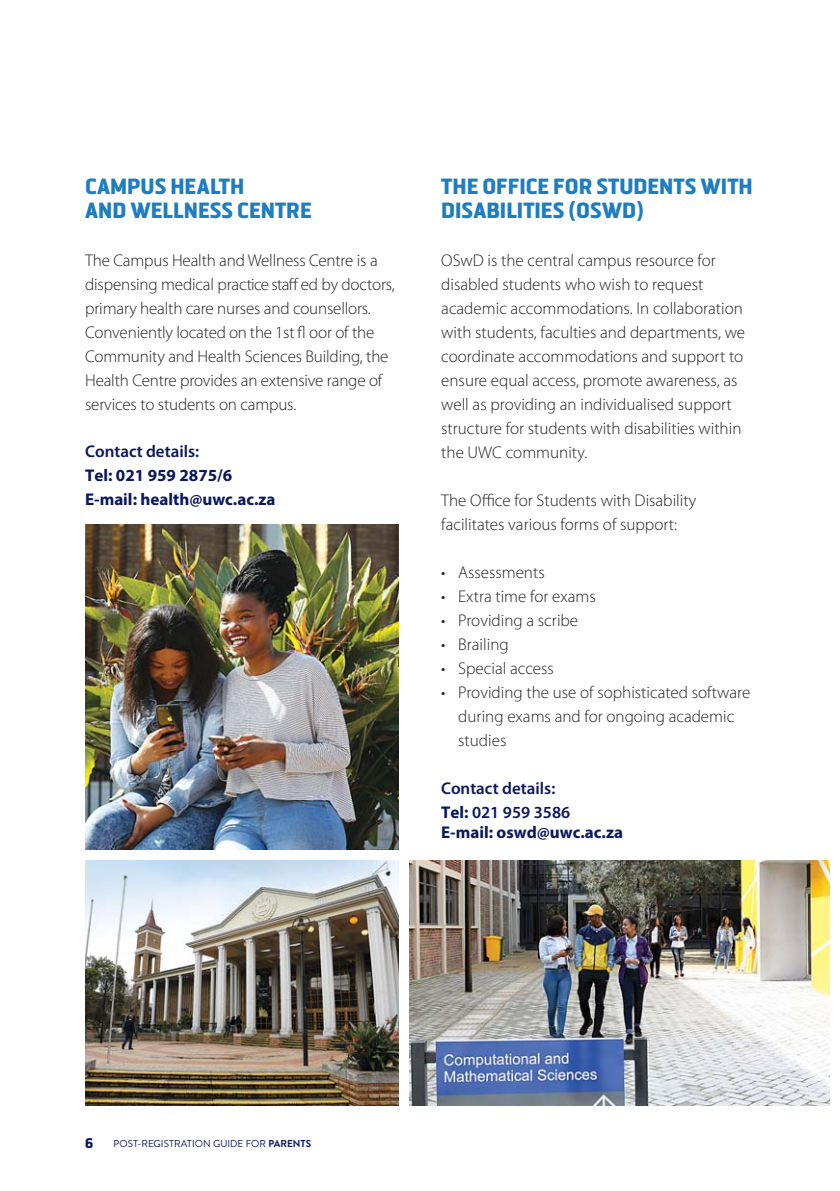
<style>
.page{position:relative;width:840px;height:1191px;background:#fff}
.page>*{position:absolute;margin:0;border:0;box-sizing:border-box;transform-origin:0 0}
.t1{font:700 22px/24px "Manila Sans";color:#1e7dc0}
.t2{font:300 17px/24px "Myriad Pro";color:#231f20}
.t3{font:700 17px/24px "Myriad Pro";color:#0a185c}
.t4{font:600 17px/24.2px "Myriad Pro";color:#0a185c}
.t5{font:700 14px "Manila Sans";color:#0a185c}
.t6{font:10px "Brandon Text";color:#0a185c}
.s1{font-weight:700}
</style>
<div class="page">
<img style="left:85px;top:524px;width:313px;height:325px">
<img style="left:85px;top:860px;width:313px;height:246px">
<img style="left:409px;top:860px;width:419px;height:246px">
<p class="t1" style="left:85px;top:176px;width:228px">CAMPUS HEALTH<br>AND WELLNESS CENTRE</p>
<p class="t2" style="left:85px;top:249px;width:311px">The Campus Health and Wellness Centre is a dispensing medical practice staff ed by doctors, primary health care nurses and counsellors.<br>Conveniently located on the 1st fl oor of the Community and Health Sciences Building, the Health Centre provides an extensive range of services to students on campus.</p>
<p class="t4" style="left:85px;top:440px;width:115px">Contact details:</p>
<p class="t3" style="left:85px;top:462px;width:192px">Tel: 021 959 2875/6<br>E-mail: health@uwc.ac.za</p>
<p class="t1" style="left:441px;top:176px;width:313px">THE OFFICE FOR STUDENTS WITH<br>DISABILITIES (OSWD)</p>
<p class="t2" style="left:441px;top:249px;width:305px">OSwD is the central campus resource for disabled students who wish to request academic accommodations. In collaboration with students, faculties and departments, we coordinate accommodations and support to ensure equal access, promote awareness, as well as providing an individualised support structure for students with disabilities within the UWC community.</p>
<p class="t2" style="left:441px;top:489px;width:256px">The Office for Students with Disability facilitates various forms of support:</p>
<p class="t2" style="left:441px;top:561px;width:105px">• Assessments</p>
<p class="t2" style="left:441px;top:585px;width:156px">• Extra time for exams</p>
<p class="t2" style="left:441px;top:609px;width:138px">• Providing a scribe</p>
<p class="t2" style="left:441px;top:633px;width:69px">• Brailing</p>
<p class="t2" style="left:441px;top:657px;width:114px">• Special access</p>
<p class="t2" style="left:458px;top:681px;width:293px;text-indent:-17px">• Providing the use of sophisticated software during exams and for ongoing academic studies</p>
<p class="t4" style="left:441px;top:777px;width:130px">Contact details:<br><span class="s1">Tel:</span> 021 959 3586</p>
<p class="t3" style="left:441px;top:819px;width:183px">E-mail: oswd@uwc.ac.za</p>
<p class="t5" style="left:85px;top:1138px;width:10px">6</p>
<p class="t6" style="left:113px;top:1139px;width:199px">POST-REGISTRATION GUIDE FOR <span class="s1">PARENTS</span></p>
</div>
